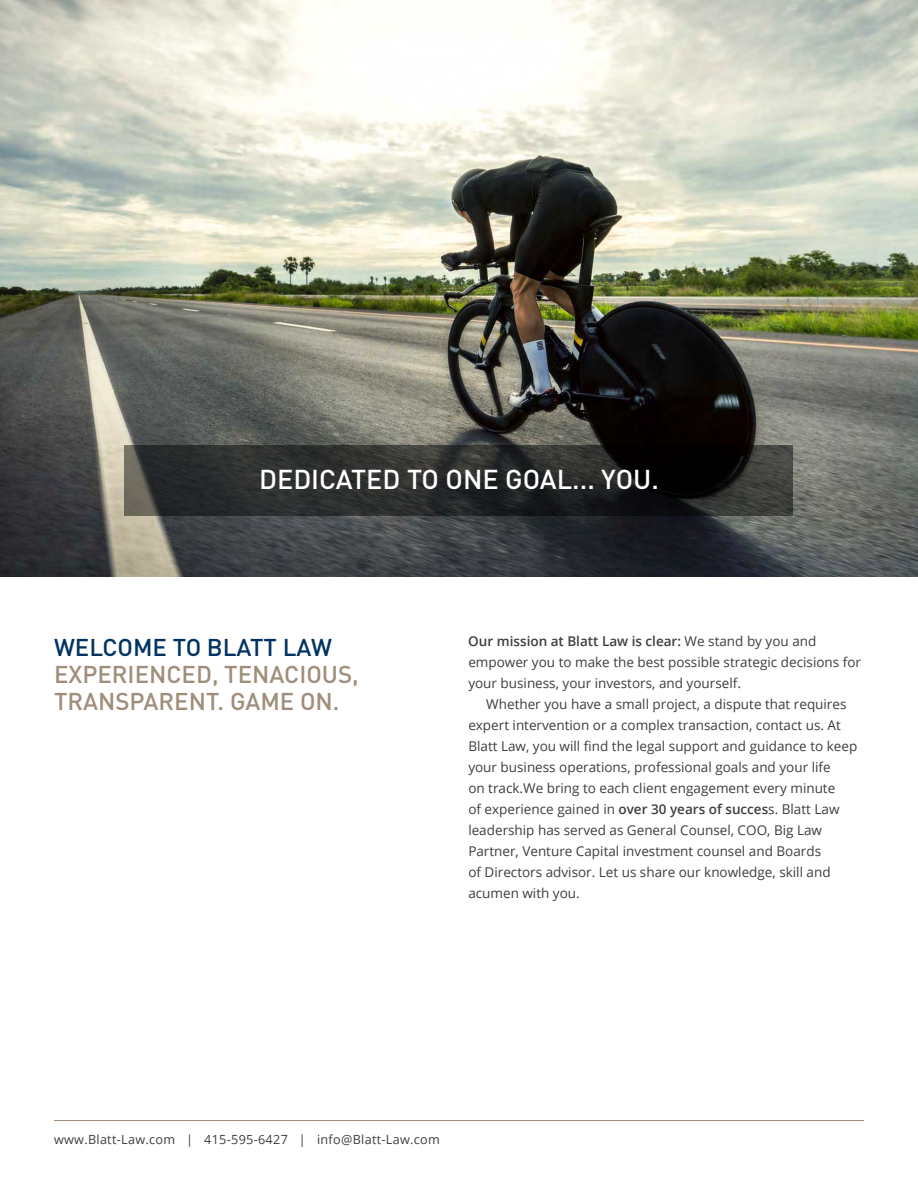
<style>
.page{position:relative;width:918px;height:1188px;background:#fff}
.page>*{position:absolute;margin:0;border:0;box-sizing:border-box;transform-origin:0 0}
.BL_headline{font:500 27px "DIN";color:#fff}
.BL_section_title{font:500 24px/27px "DIN";color:#9e8e7a}
.BL_body{font:13.5px/21px "Open Sans";color:#3e3e3f}
.t1{font:12.6px "Open Sans";letter-spacing:.025em;color:#3e3e3f}
.s1{color:#003361}
.s2{font-weight:600}
</style>
<div class="page">
<hr style="left:54px;top:1120px;width:810px;height:1px;background:#9e8e7a">
<img style="left:0;top:0;width:918px;height:577px">
<svg style="left:124px;top:446px;width:670px;height:70px;background:#282a29"></svg>
<p class="BL_headline" style="left:259px;top:462px;width:401px">DEDICATED TO ONE GOAL... YOU.</p>
<p class="BL_section_title" style="left:54px;top:633px;width:306px"><span class="s1">WELCOME TO BLATT LAW<br></span>EXPERIENCED, TENACIOUS,<br>TRANSPARENT. GAME ON.</p>
<p class="BL_body" style="left:468px;top:631px;width:394px"><span class="s2">Our mission at Blatt Law is clear:</span> We stand by you and empower you to make the best possible strategic decisions for your business, your investors, and yourself.</p>
<p class="BL_body" style="left:468px;top:694px;width:391px;text-indent:18px">Whether you have a small project, a dispute that requires expert intervention or a complex transaction, contact us. At Blatt Law, you will find the legal support and guidance to keep your business operations, professional goals and your life<br>on track.We bring to each client engagement every minute<br>of experience gained in <span class="s2">over 30 years of succes</span>s. Blatt Law leadership has served as General Counsel, COO, Big Law Partner, Venture Capital investment counsel and Boards<br>of Directors advisor. Let us share our knowledge, skill and acumen with you.</p>
<p class="t1" style="left:54px;top:1130px;width:387px">www.Blatt-Law.com | 415-595-6427 | info@Blatt-Law.com</p>
</div>
